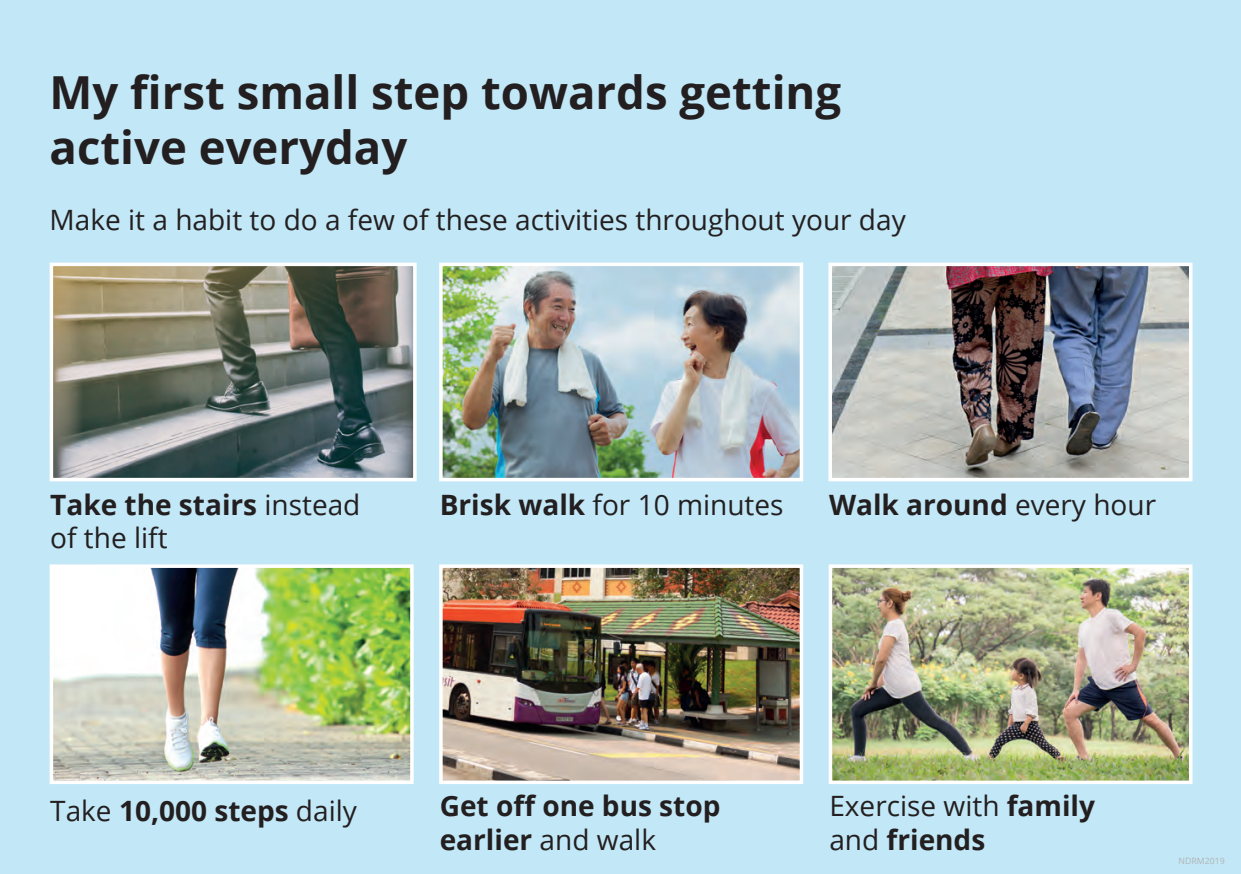
<style>
.page{position:relative;width:1241px;height:874px;background:#fff}
.page>*{position:absolute;margin:0;border:0;box-sizing:border-box;transform-origin:0 0}
.t1{font:700 45.5px/54.6px "Open Sans";color:#231f20}
.t2{font:28px/33.6px "Open Sans";color:#231f20}
.t3{font:700 28px/33.6px "Open Sans";color:#231f20}
.t4{font:8.75px "Open Sans";color:#b1b5b6}
.s1{font-weight:700}
.s2{font-weight:400}
</style>
<div class="page">
<div style="left:0;top:0;width:1240px;height:873px;background:#c2e7f6"></div>
<img style="left:55px;top:267px;width:356px;height:209px">
<div style="left:50px;top:262px;width:366px;height:219px;border:4px solid #fff"></div>
<img style="left:833px;top:267px;width:354px;height:209px">
<div style="left:828px;top:262px;width:364px;height:219px;border:4px solid #fff"></div>
<img style="left:444px;top:267px;width:354px;height:209px">
<div style="left:439px;top:262px;width:364px;height:219px;border:4px solid #fff"></div>
<img style="left:55px;top:569px;width:353px;height:209px">
<div style="left:50px;top:564px;width:363px;height:219px;border:4px solid #fff"></div>
<img style="left:444px;top:569px;width:354px;height:209px">
<div style="left:439px;top:564px;width:364px;height:219px;border:4px solid #fff"></div>
<img style="left:833px;top:569px;width:354px;height:209px">
<div style="left:828px;top:564px;width:364px;height:219px;border:4px solid #fff"></div>
<h1 class="t1" style="left:50px;top:64px;width:793px">My first small step towards getting active everyday</h1>
<p class="t2" style="left:50px;top:202px;width:857px">Make it a habit to do a few of these activities throughout your day</p>
<p class="t2" style="left:439px;top:486px;width:345px"><span class="s1">Brisk walk</span> for 10 minutes</p>
<p class="t2" style="left:50px;top:486px;width:312px"><span class="s1">Take the stairs</span> instead of the lift</p>
<p class="t3" style="left:828px;top:486px;width:328px">Walk around <span class="s2">every hour</span></p>
<p class="t3" style="left:50px;top:793px;width:308px"><span class="s2">Take</span> 10,000 steps <span class="s2">daily</span></p>
<p class="t3" style="left:439px;top:787px;width:282px">Get off one bus stop earlier <span class="s2">and walk</span></p>
<p class="t2" style="left:829px;top:787px;width:267px">Exercise with <span class="s1">family </span>and <span class="s1">friends</span></p>
<p class="t4" style="left:1178px;top:854px;width:48px">NDRM2019</p>
</div>
